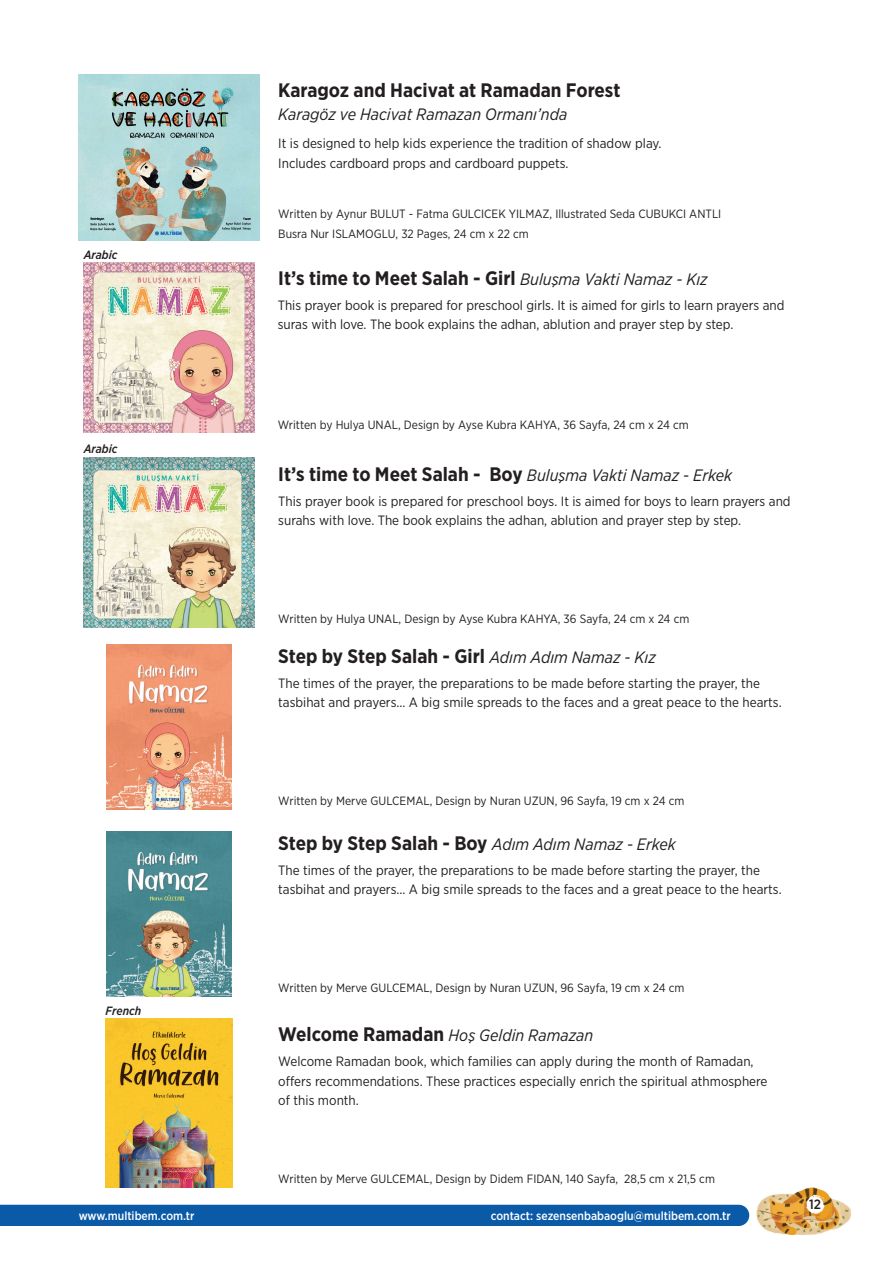
<style>
.page{position:relative;width:893px;height:1263px;background:#fff}
.page>*{position:absolute;margin:0;border:0;box-sizing:border-box;transform-origin:0 0}
.t1{font:700 19.5px "Gotham Narrow";color:#231f20}
.t2{font:italic 16.5px "Gotham Narrow";color:#231f20}
.t3{font:13.5px/19.5px "Gotham Narrow";color:#231f20}
.t4{font:500 13.5px "Gotham Narrow";color:#231f20}
.t5{font:12px/19.5px "Gotham Narrow";color:#231f20}
.t6{font:500 12px "Gotham Narrow";color:#fff}
.t7{font:italic 500 12px "Gotham Narrow";color:#231f20}
.s1{font-weight:400;font-style:italic;font-size:16.5px}
.s2{font-weight:700;font-style:normal;font-size:19.5px}
</style>
<div class="page">
<img style="left:757px;top:1187px;width:93px;height:48px">
<svg style="left:806px;top:1194px;width:20px;height:20px"></svg>
<div style="left:0;top:1205px;width:749px;height:21px;background:#0a5aa8"></div>
<img style="left:106px;top:1018px;width:126px;height:169px">
<img style="left:106px;top:645px;width:125px;height:164px">
<img style="left:106px;top:831px;width:125px;height:165px">
<img style="left:79px;top:75px;width:180px;height:165px">
<img style="left:84px;top:457px;width:170px;height:170px">
<img style="left:84px;top:263px;width:170px;height:170px">
<p class="t7" style="left:84px;top:247px;width:35px">Arabic</p>
<h1 class="t1" style="left:278px;top:78px;width:344px">Karagoz and Hacivat at Ramadan Forest</h1>
<p class="t2" style="left:278px;top:103px;width:290px">Karagöz ve Hacivat Ramazan Ormanı’nda</p>
<p class="t3" style="left:278px;top:134px;width:385px">It is designed to help kids experience the tradition of shadow play.<br>Includes cardboard props and cardboard puppets.</p>
<p class="t5" style="left:278px;top:204px;width:444px">Written by Aynur BULUT - Fatma GULCICEK YILMAZ, Illustrated Seda CUBUKCI ANTLI<br>Busra Nur ISLAMOGLU, 32 Pages, 24 cm x 22 cm</p>
<h1 class="t1" style="left:278px;top:266px;width:431px">It’s time to Meet Salah - Girl <span class="s1">Buluşma Vakti Namaz - Kız</span></h1>
<p class="t3" style="left:278px;top:295px;width:508px">This prayer book is prepared for preschool girls. It is aimed for girls to learn prayers and suras with love. The book explains the adhan, ablution and prayer step by step.</p>
<p class="t7" style="left:84px;top:441px;width:35px">Arabic</p>
<p class="t5" style="left:278px;top:415px;width:413px">Written by Hulya UNAL, Design by Ayse Kubra KAHYA, 36 Sayfa, 24 cm x 24 cm</p>
<h1 class="t1" style="left:278px;top:461px;width:455px">It’s time to Meet Salah - Boy <span class="s1">Buluşma Vakti Namaz - Erkek</span></h1>
<p class="t3" style="left:278px;top:491px;width:514px">This prayer book is prepared for preschool boys. It is aimed for boys to learn prayers and surahs with love. The book explains the adhan, ablution and prayer step by step.</p>
<p class="t5" style="left:278px;top:609px;width:413px">Written by Hulya UNAL, Design by Ayse Kubra KAHYA, 36 Sayfa, 24 cm x 24 cm</p>
<h1 class="t1" style="left:278px;top:643px;width:379px">Step by Step Salah - Girl <span class="s1">Adım Adım Namaz - Kız</span></h1>
<p class="t3" style="left:278px;top:673px;width:505px">The times of the prayer, the preparations to be made before starting the prayer, the tasbihat and prayers... A big smile spreads to the faces and a great peace to the hearts.</p>
<p class="t5" style="left:278px;top:791px;width:408px">Written by Merve GULCEMAL, Design by Nuran UZUN, 96 Sayfa, 19 cm x 24 cm</p>
<h1 class="t1" style="left:278px;top:830px;width:399px">Step by Step Salah - Boy <span class="s1">Adım Adım Namaz - Erkek</span></h1>
<p class="t3" style="left:278px;top:860px;width:505px">The times of the prayer, the preparations to be made before starting the prayer, the tasbihat and prayers... A big smile spreads to the faces and a great peace to the hearts.</p>
<p class="t7" style="left:106px;top:1003px;width:37px">French</p>
<p class="t5" style="left:278px;top:978px;width:408px">Written by Merve GULCEMAL, Design by Nuran UZUN, 96 Sayfa, 19 cm x 24 cm</p>
<p class="t2" style="left:278px;top:1025px;width:316px"><span class="s2">Welcome Ramadan</span> Hoş Geldin Ramazan</p>
<p class="t3" style="left:278px;top:1052px;width:491px">Welcome Ramadan book, which families can apply during the month of Ramadan, offers recommendations. These practices especially enrich the spiritual athmosphere of this month.</p>
<p class="t5" style="left:278px;top:1169px;width:438px">Written by Merve GULCEMAL, Design by Didem FIDAN, 140 Sayfa, 28,5 cm x 21,5 cm</p>
<p class="t6" style="left:79px;top:1208px;width:117px">www.multibem.com.tr</p>
<p class="t6" style="left:491px;top:1208px;width:242px">contact: sezensenbabaoglu@multibem.com.tr</p>
<p class="t4" style="left:809px;top:1196px;width:13px">12</p>
</div>
